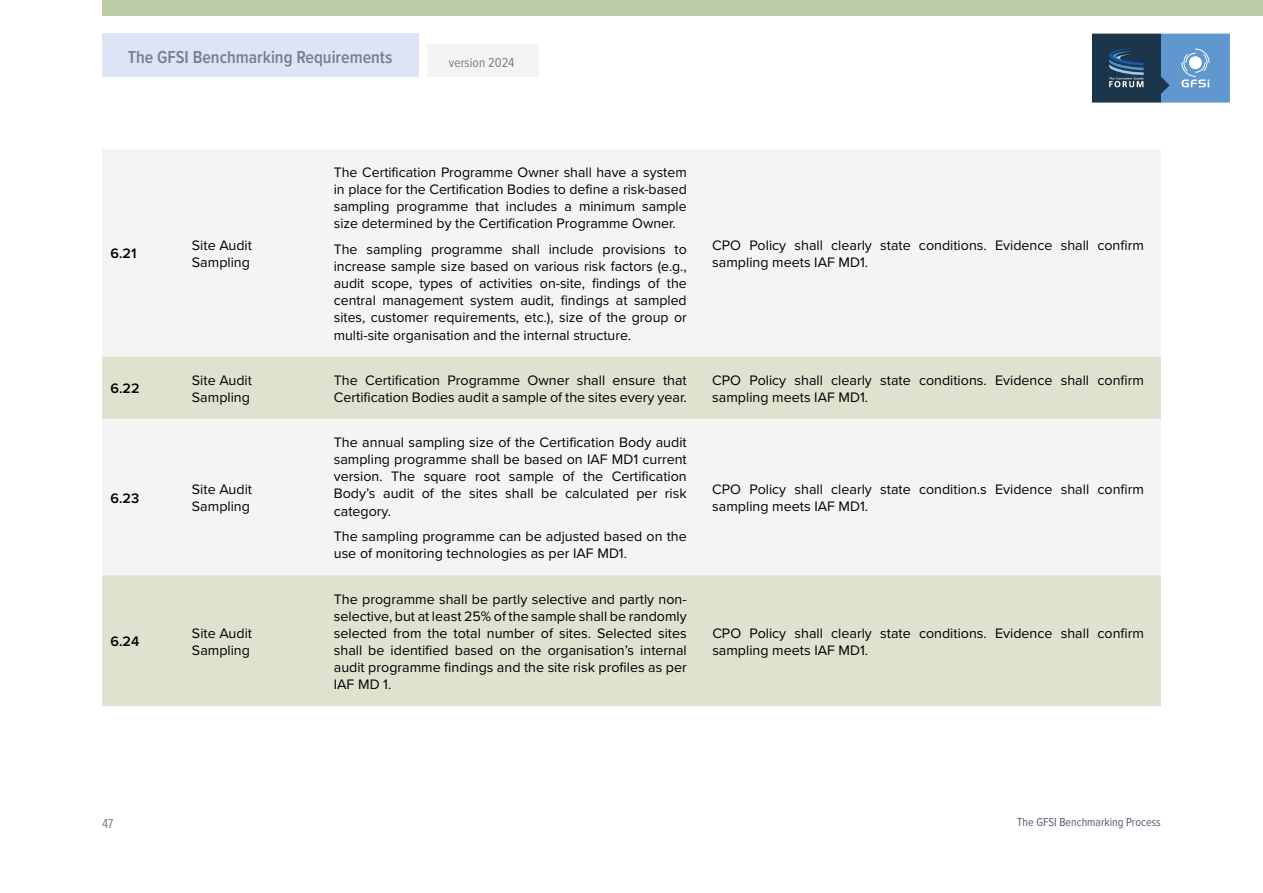
<style>
.page{position:relative;width:1263px;height:893px;background:#fff}
.page>*{position:absolute;margin:0;border:0;box-sizing:border-box;transform-origin:0 0}
.t1{font:600 18px "Proxima Nova Cond";color:#7a7d8f}
.t2{font:14.25px/17.1px "Proxima Nova";color:#000}
.t3{font:600 14.25px "Proxima Nova";color:#000}
.t4{font:13.5px "Proxima Nova Cond";color:#7a7d8f}
.t5{font:300 13.5px "Proxima Nova Cond";color:#525b70}
.t6{font:12px "Proxima Nova Cond";color:#525b70}
</style>
<div class="page">
<div style="left:102px;top:34px;width:317px;height:43px;background:#dce4f5"></div>
<div style="left:102px;top:0;width:1161px;height:16px;background:#bccba6"></div>
<div style="left:427px;top:44px;width:111px;height:33px;background:#f4f4f4"></div>
<svg style="left:1092px;top:34px;width:138px;height:69px"></svg>
<div style="left:102px;top:149px;width:1059px;height:207px;background:#f4f4f4"></div>
<svg style="left:102px;top:356px;width:1059px;height:350px;fill:#dde3cf"></svg>
<p class="t1" style="left:128px;top:44px;width:266px">The GFSI Benchmarking Requirements</p>
<p class="t4" style="left:449px;top:52px;width:67px">version 2024</p>
<p class="t3" style="left:111px;top:243px;width:27px">6.21</p>
<p class="t2" style="left:192px;top:236px;width:62px">Site Audit<br>Sampling</p>
<p class="t2" style="left:334px;top:163px;width:354px;text-align:justify">The Certification Programme Owner shall have a system in place for the Certification Bodies to define a risk-based sampling programme that includes a minimum sample size determined by the Certification Programme Owner.</p>
<p class="t2" style="left:334px;top:240px;width:354px;text-align:justify">The sampling programme shall include provisions to increase sample size based on various risk factors (e.g., audit scope, types of activities on-site, findings of the central management system audit, findings at sampled sites, customer requirements, etc.), size of the group or multi-site organisation and the internal structure.</p>
<p class="t2" style="left:712px;top:236px;width:433px">CPO Policy shall clearly state conditions. Evidence shall confirm sampling meets IAF MD1.</p>
<p class="t3" style="left:111px;top:378px;width:31px">6.22</p>
<p class="t2" style="left:192px;top:371px;width:62px">Site Audit<br>Sampling</p>
<p class="t2" style="left:334px;top:371px;width:354px">The Certification Programme Owner shall ensure that<br>Certification Bodies audit a sample of the sites every year.</p>
<p class="t2" style="left:712px;top:371px;width:433px">CPO Policy shall clearly state conditions. Evidence shall confirm sampling meets IAF MD1.</p>
<p class="t3" style="left:111px;top:487px;width:30px">6.23</p>
<p class="t2" style="left:192px;top:480px;width:62px">Site Audit<br>Sampling</p>
<p class="t3" style="left:111px;top:631px;width:30px">6.24</p>
<p class="t2" style="left:192px;top:624px;width:62px">Site Audit<br>Sampling</p>
<p class="t2" style="left:334px;top:433px;width:354px;text-align:justify">The annual sampling size of the Certification Body audit sampling programme shall be based on IAF MD1 current version. The square root sample of the Certification Body’s audit of the sites shall be calculated per risk category.</p>
<p class="t2" style="left:334px;top:527px;width:354px">The sampling programme can be adjusted based on the use of monitoring technologies as per IAF MD1.</p>
<p class="t2" style="left:334px;top:590px;width:354px;text-align:justify">The programme shall be partly selective and partly non&shy;selective, but at least 25% of the sample shall be randomly selected from the total number of sites. Selected sites shall be identified based on the organisation’s internal audit programme findings and the site risk profiles as per IAF MD 1.</p>
<p class="t2" style="left:712px;top:480px;width:433px">CPO Policy shall clearly state condition.s Evidence shall confirm sampling meets IAF MD1.</p>
<p class="t2" style="left:712px;top:624px;width:433px">CPO Policy shall clearly state conditions. Evidence shall confirm sampling meets IAF MD1.</p>
<p class="t5" style="left:102px;top:813px;width:13px">47</p>
<p class="t6" style="left:1017px;top:813px;width:145px">The GFSI Benchmarking Process</p>
</div>
